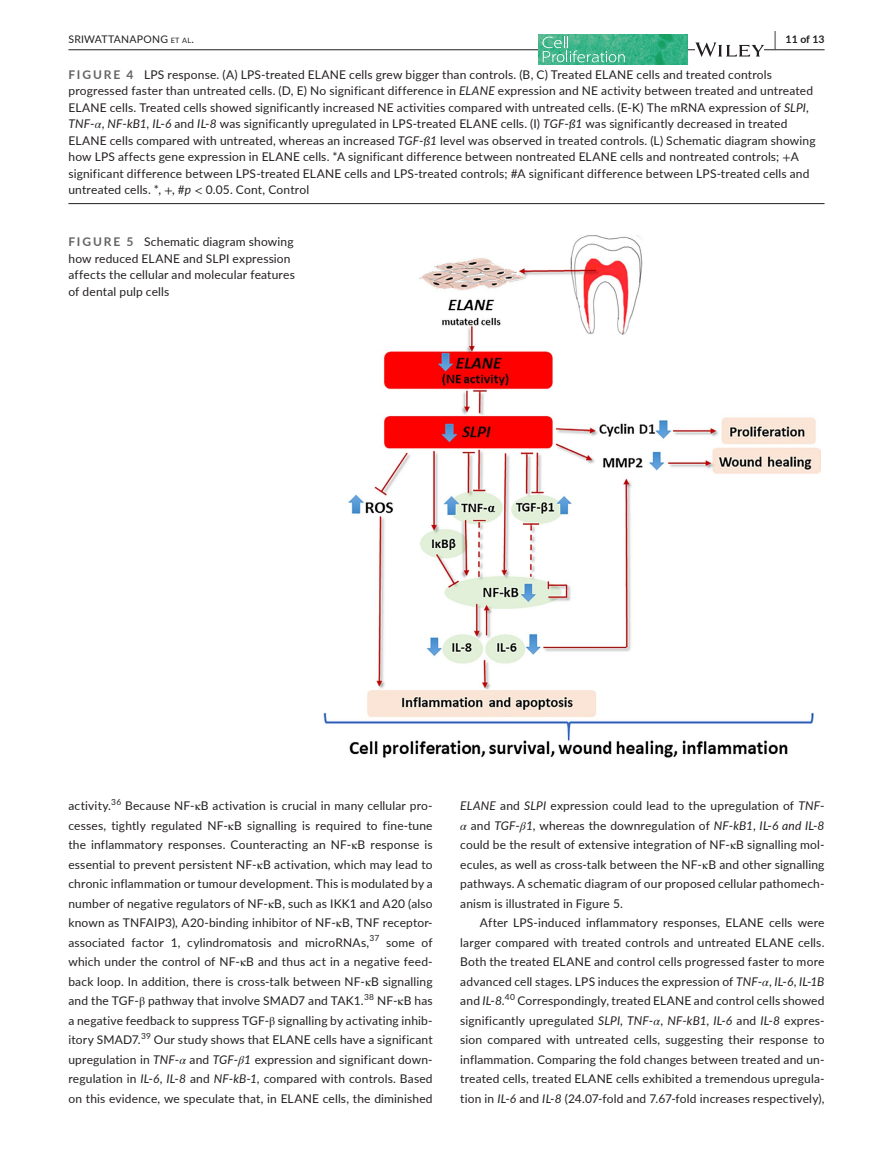
<style>
.page{position:relative;width:893px;height:1174px;background:#fff}
.page>*{position:absolute;margin:0;border:0;box-sizing:border-box;transform-origin:0 0}
.t1{font:12px/19.5px "Lato";letter-spacing:.015em;color:#231f20;text-align:justify}
.t2{font:10.5px "Lato";letter-spacing:.02em;color:#231f20}
.t3{font:700 10.5px "Lato";color:#231f20}
.t4{font:8.4px "Lato";color:#231f20}
.s1{font-size:7.35px}
.s2{font-size:19.5px}
.s3{font-weight:700;color:#636366}
.s4{font-style:italic}
.s5{font-family:"STIX";font-style:italic}
.s6{font-family:"STIX"}
</style>
<div class="page">
<hr style="left:68px;top:49px;width:756px;height:1px;background:#231f20">
<img style="left:539px;top:35px;width:149px;height:30px">
<svg style="left:542px;top:36px;width:83px;height:27px;background:#58be99"></svg>
<svg style="left:695px;top:42px;width:69px;height:15px"></svg>
<img style="left:323px;top:235px;width:497px;height:523px">
<hr style="left:68px;top:203px;width:756px;height:1px;background:#231f20">
<p class="t2" style="left:68px;top:31px;width:127px">SRIWATTANAPONG <span class="s1">et al</span>.</p>
<p class="t3" style="left:774px;top:31px;width:52px"><span class="s2">|</span> 11 of 13</p>
<p class="t1" style="left:68px;top:66px;width:749px;line-height:16.5px;text-align:left"><span class="s3">FIGURE 4</span> LPS response. (A) LPS-treated ELANE cells grew bigger than controls. (B, C) Treated ELANE cells and treated controls progressed faster than untreated cells. (D, E) No significant difference in <span class="s4">ELANE</span> expression and NE activity between treated and untreated ELANE cells. Treated cells showed significantly increased NE activities compared with untreated cells. (E-K) The mRNA expression of <span class="s4">SLPI</span>, <span class="s4">TNF</span>-<span class="s5">α</span>, <span class="s4">NF</span>-<span class="s4">kB1</span>, <span class="s4">IL</span>-<span class="s4">6</span> and <span class="s4">IL</span>-<span class="s4">8</span> was significantly upregulated in LPS-treated ELANE cells. (I) <span class="s4">TGF</span>-<span class="s4">ß1</span> was significantly decreased in treated ELANE cells compared with untreated, whereas an increased <span class="s4">TGF</span>-<span class="s4">ß1</span> level was observed in treated controls. (L) Schematic diagram showing how LPS affects gene expression in ELANE cells. *A significant difference between nontreated ELANE cells and nontreated controls; <span class="s6">+</span>A significant difference between LPS-treated ELANE cells and LPS-treated controls; #A significant difference between LPS-treated cells and untreated cells. *, <span class="s6">+</span>, #<span class="s4">p</span> <span class="s6">&lt;</span> 0.05. Cont, Control</p>
<p class="t1" style="left:68px;top:233px;width:228px;line-height:16.5px;text-align:left"><span class="s3">FIGURE 5</span> Schematic diagram showing how reduced ELANE and SLPI expression affects the cellular and molecular features of dental pulp cells</p>
<p class="t1" style="left:68px;top:795px;width:44px">activity.</p>
<p class="t4" style="left:111px;top:796px;width:11px">36</p>
<p class="t1" style="left:68px;top:795px;width:366px;text-indent:57px">Because NF-<span class="s6">κ</span>B activation is crucial in many cellular pro&shy;cesses, tightly regulated NF-<span class="s6">κ</span>B signalling is required to fine-tune the inflammatory responses. Counteracting an NF-<span class="s6">κ</span>B response is essential to prevent persistent NF-<span class="s6">κ</span>B activation, which may lead to chronic inflammation or tumour development. This is modulated by a number of negative regulators of NF-<span class="s6">κ</span>B, such as IKK1 and A20 (also known as TNFAIP3), A20-binding inhibitor of NF-<span class="s6">κ</span>B, TNF receptor&shy;associated factor 1, cylindromatosis and microRNAs,</p>
<p class="t4" style="left:370px;top:932px;width:11px">37</p>
<p class="t1" style="left:68px;top:932px;width:366px;text-indent:318px">some of which under the control of NF-<span class="s6">κ</span>B and thus act in a negative feed&shy;back loop. In addition, there is cross-talk between NF-<span class="s6">κ</span>B signalling and the TGF-<span class="s6">β</span> pathway that involve SMAD7 and TAK1.<sup>38</sup> NF-<span class="s6">κ</span>B has a negative feedback to suppress TGF-<span class="s6">β</span> signalling by activating inhib&shy;itory SMAD7.<sup>39</sup> Our study shows that ELANE cells have a significant upregulation in <span class="s4">TNF</span>-<span class="s5">α</span> and <span class="s4">TGF</span>-<span class="s5">β</span><span class="s4">1</span> expression and significant down&shy;regulation in <span class="s4">IL</span>-<span class="s4">6</span>, <span class="s4">IL</span>-<span class="s4">8</span> and <span class="s4">NF</span>-<span class="s4">kB</span>-<span class="s4">1</span>, compared with controls. Based on this evidence, we speculate that, in ELANE cells, the diminished</p>
<p class="t1" style="left:460px;top:795px;width:366px"><span class="s4">ELANE</span> and <span class="s4">SLPI</span> expression could lead to the upregulation of <span class="s4">TNF&shy;</span><span class="s5">α</span> and <span class="s4">TGF</span>-<span class="s5">β</span><span class="s4">1</span>, whereas the downregulation of <span class="s4">NF</span>-<span class="s4">kB1</span>, <span class="s4">IL</span>-<span class="s4">6 and IL</span>-<span class="s4">8 </span>could be the result of extensive integration of NF-<span class="s6">κ</span>B signalling mol&shy;ecules, as well as cross-talk between the NF-<span class="s6">κ</span>B and other signalling pathways. A schematic diagram of our proposed cellular pathomech&shy;anism is illustrated in Figure 5.</p>
<p class="t1" style="left:460px;top:912px;width:366px;text-indent:20px">After LPS-induced inflammatory responses, ELANE cells were larger compared with treated controls and untreated ELANE cells.<br>Both the treated ELANE and control cells progressed faster to more advanced cell stages. LPS induces the expression of <span class="s4">TNF</span>-<span class="s5">α</span>, <span class="s4">IL</span>-<span class="s4">6</span>, <span class="s4">IL</span>-<span class="s4">1B </span>and <span class="s4">IL</span>-<span class="s4">8</span>.<sup>40</sup> Correspondingly, treated ELANE and control cells showed significantly upregulated <span class="s4">SLPI</span>, <span class="s4">TNF</span>-<span class="s5">α</span>, <span class="s4">NF</span>-<span class="s4">kB1</span>, <span class="s4">IL</span>-<span class="s4">6</span> and <span class="s4">IL</span>-<span class="s4">8</span> expres&shy;sion compared with untreated cells, suggesting their response to inflammation. Comparing the fold changes between treated and un&shy;treated cells, treated ELANE cells exhibited a tremendous upregula&shy;tion in <span class="s4">IL</span>-<span class="s4">6</span> and <span class="s4">IL</span>-<span class="s4">8</span> (24.07-fold and 7.67-fold increases respectively),</p>
</div>
